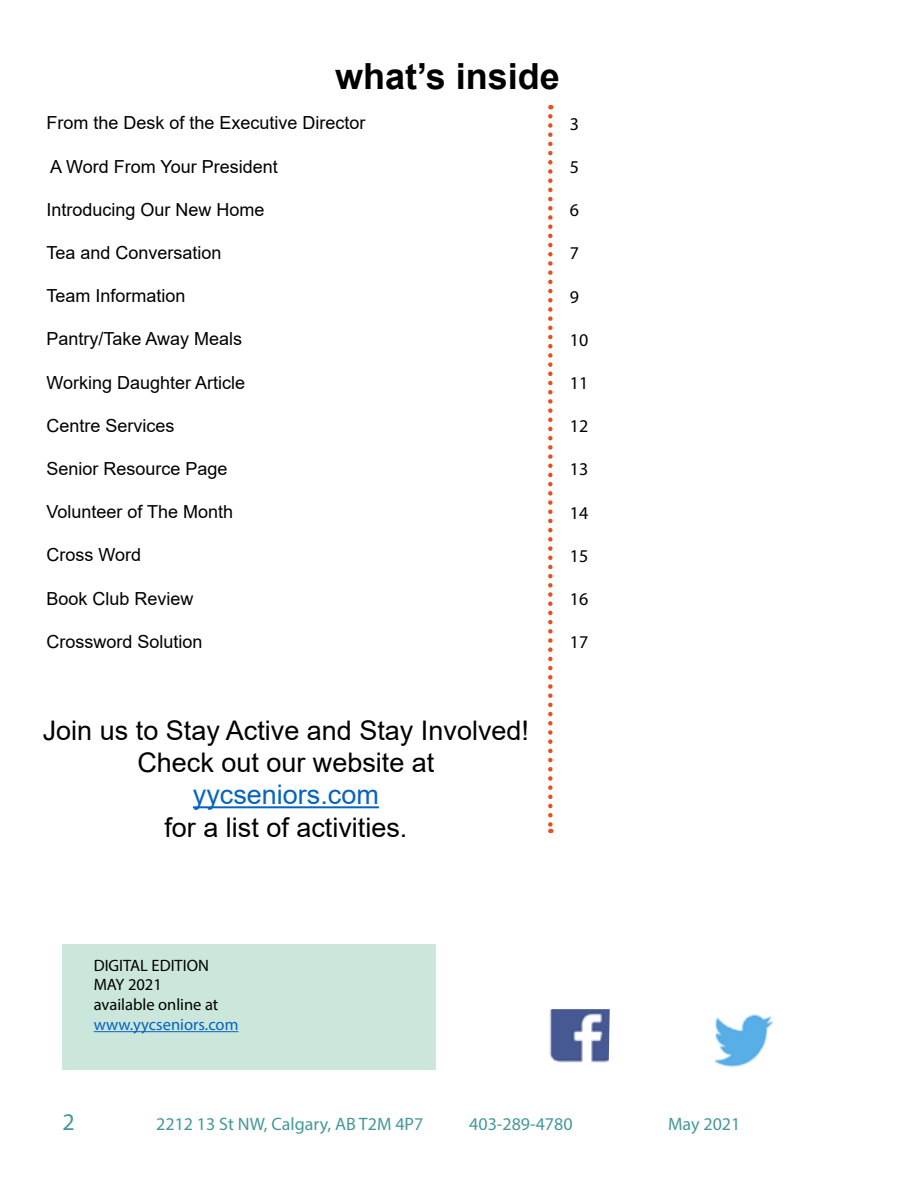
<style>
.page{position:relative;width:918px;height:1188px;background:#fff}
.page>*{position:absolute;margin:0;border:0;box-sizing:border-box;transform-origin:0 0}
.t1{font:700 36px "Arial";color:#000}
.t2{font:27px/32.4px "Arial";color:#000;text-align:center}
.t3{font:27px "Arial";color:#0563c1}
.t4{font:24px "Myriad Pro";color:#449998}
.t5{font:18px "Arial";color:#000}
.t6{font:18px "Myriad Pro";color:#449998}
.t7{font:18px "Myriad Pro";color:#000}
.t8{font:16.5px/19.8px "Myriad Pro";color:#000}
.t9{font:16.5px "Myriad Pro";color:#0563c1}
</style>
<div class="page">
<div style="left:63px;top:944px;width:373px;height:125px;background:#cbe6db"></div>
<hr style="left:94px;top:1031px;width:144px;height:1px;background:#0563c1">
<svg style="left:548px;top:116px;width:5px;height:717px"></svg>
<hr style="left:193px;top:806px;width:186px;height:2px;background:#0563c1">
<img style="left:549px;top:1009px;width:61px;height:54px">
<img style="left:715px;top:1014px;width:58px;height:53px">
<h1 class="t1" style="left:335px;top:51px;width:226px">what’s inside</h1>
<p class="t5" style="left:46px;top:111px;width:321px">From the Desk of the Executive Director</p>
<p class="t5" style="left:50px;top:154px;width:229px">A Word From Your President</p>
<p class="t5" style="left:46px;top:197px;width:220px">Introducing Our New Home</p>
<p class="t5" style="left:46px;top:240px;width:177px">Tea and Conversation</p>
<p class="t5" style="left:46px;top:283px;width:141px">Team Information</p>
<p class="t5" style="left:46px;top:327px;width:197px">Pantry/Take Away Meals</p>
<p class="t5" style="left:46px;top:370px;width:200px">Working Daughter Article</p>
<p class="t5" style="left:46px;top:413px;width:130px">Centre Services</p>
<p class="t5" style="left:46px;top:456px;width:183px">Senior Resource Page</p>
<p class="t5" style="left:46px;top:499px;width:188px">Volunteer of The Month</p>
<p class="t5" style="left:46px;top:543px;width:96px">Cross Word</p>
<p class="t5" style="left:46px;top:586px;width:149px">Book Club Review</p>
<p class="t5" style="left:46px;top:629px;width:158px">Crossword Solution</p>
<p class="t7" style="left:570px;top:113px;width:11px">3</p>
<p class="t7" style="left:570px;top:156px;width:11px">5</p>
<p class="t7" style="left:570px;top:199px;width:11px">6</p>
<p class="t7" style="left:570px;top:242px;width:11px">7</p>
<p class="t7" style="left:570px;top:285px;width:11px">9</p>
<p class="t7" style="left:570px;top:329px;width:20px">10</p>
<p class="t7" style="left:570px;top:372px;width:20px">11</p>
<p class="t7" style="left:570px;top:415px;width:20px">12</p>
<p class="t7" style="left:570px;top:458px;width:20px">13</p>
<p class="t7" style="left:570px;top:501px;width:20px">14</p>
<p class="t7" style="left:570px;top:545px;width:20px">15</p>
<p class="t7" style="left:570px;top:588px;width:20px">16</p>
<p class="t7" style="left:570px;top:631px;width:20px">17</p>
<h2 class="t2" style="left:43px;top:714px;width:488px">Join us to Stay Active and Stay Involved!<br>Check out our website at</h2>
<h2 class="t3" style="left:193px;top:776px;width:188px">yycseniors.com</h2>
<h2 class="t2" style="left:164px;top:811px;width:245px">for a list of activities.</h2>
<p class="t8" style="left:94px;top:955px;width:126px">DIGITAL EDITION<br>MAY 2021 available online at</p>
<p class="t9" style="left:94px;top:1014px;width:146px">www.yycseniors.com</p>
<h3 class="t4" style="left:63px;top:1107px;width:14px">2</h3>
<p class="t6" style="left:156px;top:1113px;width:269px">2212 13 St NW, Calgary, AB T2M 4P7</p>
<p class="t6" style="left:469px;top:1113px;width:105px">403-289-4780</p>
<p class="t6" style="left:668px;top:1113px;width:74px">May 2021</p>
</div>
